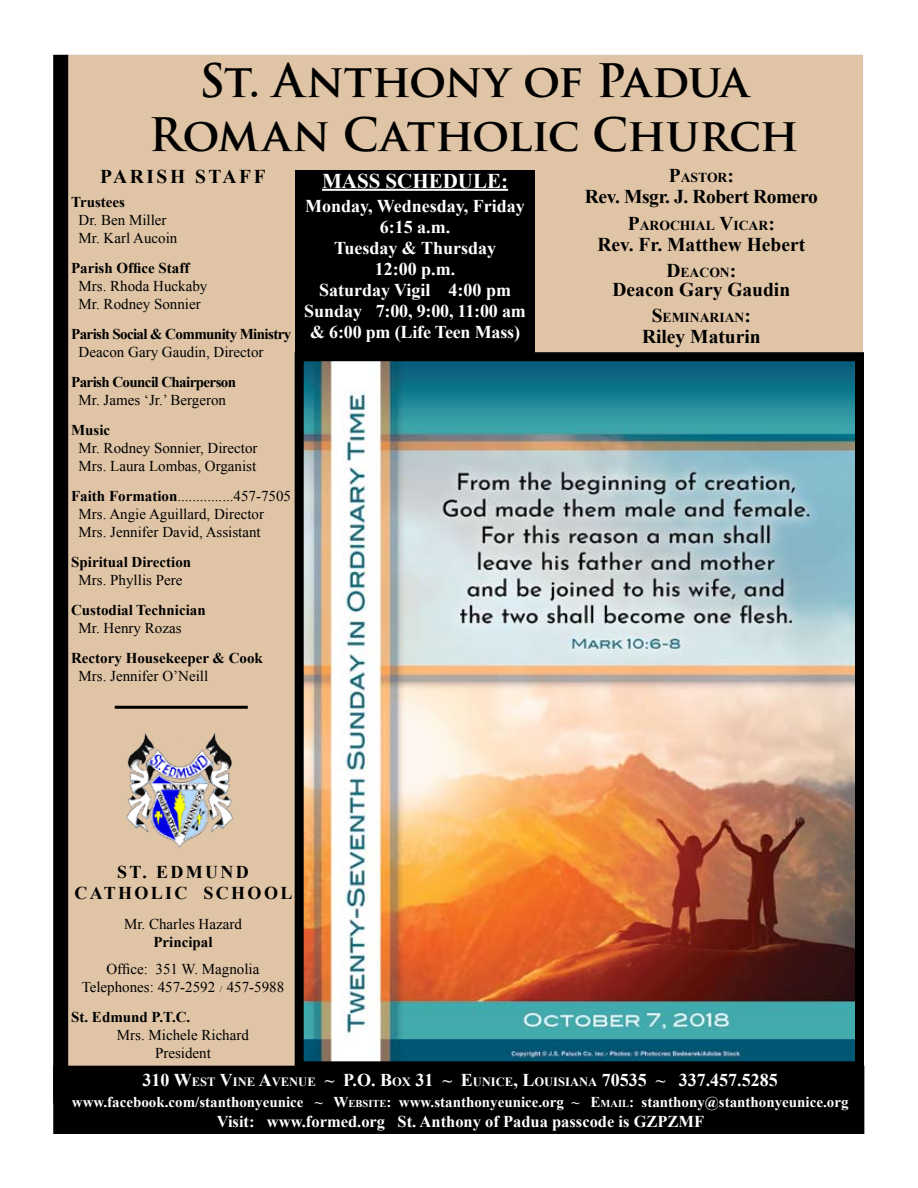
<style>
.page{position:relative;width:918px;height:1188px;background:#fff}
.page>*{position:absolute;margin:0;border:0;box-sizing:border-box;transform-origin:0 0}
.t1{font:700 45px/54px "Trajan Pro";letter-spacing:-.02em;color:#000;text-align:center}
.t2{font:700 21px "Times New Roman";color:#feffff}
.t3{font:700 19.5px "Times New Roman";color:#000}
.t4{font:700 19.5px "Times New Roman";letter-spacing:-.02em;color:#000}
.t5{font:700 19.5px "Times New Roman";letter-spacing:.13em;color:#000}
.t6{font:700 18px/21px "Times New Roman";color:#feffff;text-align:center}
.t7{font:700 18px "Times New Roman";color:#fefefc}
.t8{font:700 18px/21.6px "Times New Roman";letter-spacing:.13em;color:#000}
.t9{font:700 16.5px "Times New Roman";color:#fefefc}
.t10{font:15px/18px "Times New Roman";color:#000}
.t11{font:700 15px "Times New Roman";color:#000}
.t12{font:700 15px "Times New Roman";color:#fefefc}
.t13{font:700 15px "Times New Roman";letter-spacing:-.04em;color:#000}
.t14{font:700 13.65px "Times New Roman";color:#000}
.s1{font-size:19.5px}
.s2{font-weight:700}
.s3{font-size:9px}
.s4{font-size:12.6px}
.s5{font-style:inherit}
.s6{font-size:10.5px}
</style>
<div class="page">
<div style="left:64px;top:54px;width:799px;height:1016px;background:#dfc4a6;border:2px solid #fff"></div>
<div style="left:54px;top:56px;width:13px;height:1047px;background:#000"></div>
<div style="left:53px;top:55px;width:15px;height:1048px;border:2px solid #000"></div>
<div style="left:295px;top:170px;width:240px;height:183px;background:#000"></div>
<hr style="left:322px;top:189px;width:186px;height:2px;background:#feffff">
<div style="left:54px;top:1066px;width:810px;height:67px;background:#000"></div>
<div style="left:53px;top:1066px;width:811px;height:68px;border:2px solid #000"></div>
<img style="left:126px;top:732px;width:108px;height:116px">
<hr style="left:115px;top:706px;width:133px;height:3px;background:#000">
<img style="left:305px;top:362px;width:549px;height:698px">
<div style="left:295px;top:352px;width:569px;height:718px;border:9px solid #000"></div>
<h1 class="t1" style="left:149px;top:54px;width:652px">St. Anthony of Padua<br>Roman Catholic Church</h1>
<h2 class="t2" style="left:322px;top:166px;width:188px">Mass Schedule:</h2>
<p class="t6" style="left:304px;top:195px;width:223px">Monday, Wednesday, Friday<br>6:15 a.m.<br>Tuesday &amp; Thursday<br>12:00 p.m.<br>Saturday Vigil 4:00 pm<br>Sunday 7:00, 9:00, 11:00 am &amp; 6:00 pm (Life Teen Mass)</p>
<p class="t14" style="left:669px;top:168px;width:67px"><span class="s1">P</span>ASTOR<span class="s1">:</span></p>
<h3 class="t4" style="left:585px;top:183px;width:235px">Rev. Msgr. J. Robert Romero</h3>
<p class="t14" style="left:628px;top:216px;width:148px"><span class="s1">P</span>AROCHIAL <span class="s1">V</span>ICAR<span class="s1">:</span></p>
<h3 class="t3" style="left:598px;top:231px;width:209px">Rev. Fr. Matthew Hebert</h3>
<p class="t14" style="left:666px;top:263px;width:71px"><span class="s1">D</span>EACON<span class="s1">:</span></p>
<h3 class="t3" style="left:613px;top:276px;width:179px">Deacon Gary Gaudin</h3>
<p class="t14" style="left:652px;top:308px;width:101px"><span class="s1">S</span>EMINARIAN<span class="s1">:</span></p>
<h3 class="t3" style="left:642px;top:323px;width:120px">Riley Maturin</h3>
<h3 class="t5" style="left:100px;top:163px;width:153px">Parish Staff</h3>
<p class="t11" style="left:71px;top:192px;width:55px">Trustees</p>
<p class="t10" style="left:79px;top:211px;width:100px">Dr. Ben Miller<br>Mr. Karl Aucoin</p>
<p class="t11" style="left:71px;top:258px;width:120px">Parish Office Staff</p>
<p class="t10" style="left:79px;top:277px;width:130px">Mrs. Rhoda Huckaby<br>Mr. Rodney Sonnier</p>
<p class="t13" style="left:71px;top:324px;width:222px">Parish Social &amp; Community Ministry</p>
<p class="t10" style="left:79px;top:343px;width:186px">Deacon Gary Gaudin, Director</p>
<p class="t13" style="left:71px;top:372px;width:167px">Parish Council Chairperson</p>
<p class="t10" style="left:79px;top:391px;width:149px">Mr. James ‘Jr.’ Bergeron</p>
<p class="t11" style="left:71px;top:420px;width:41px">Music</p>
<p class="t10" style="left:79px;top:439px;width:180px">Mr. Rodney Sonnier, Director<br>Mrs. Laura Lombas, Organist</p>
<p class="t10" style="left:79px;top:487px;width:214px;text-indent:-8px"><span class="s2">Faith Formation</span>...............457-7505<br>Mrs. Angie Aguillard, Director<br>Mrs. Jennifer David, Assistant</p>
<p class="t11" style="left:71px;top:552px;width:122px">Spiritual Direction</p>
<p class="t10" style="left:79px;top:571px;width:105px">Mrs. Phyllis Pere</p>
<p class="t11" style="left:71px;top:600px;width:136px">Custodial Technician</p>
<p class="t10" style="left:79px;top:619px;width:104px">Mr. Henry Rozas</p>
<p class="t11" style="left:71px;top:648px;width:193px">Rectory Housekeeper &amp; Cook</p>
<p class="t10" style="left:79px;top:667px;width:131px">Mrs. Jennifer O’Neill</p>
<p class="t8" style="left:117px;top:860px;width:56px">St.Edm</p>
<p class="t8" style="left:75px;top:860px;width:219px;text-indent:131px">und<br>Catholic School</p>
<p class="t10" style="left:124px;top:915px;width:119px">Mr. Charles Hazard</p>
<p class="t11" style="left:153px;top:932px;width:61px">Principal</p>
<p class="t10" style="left:82px;top:960px;width:204px;text-align:center">Office: 351 W. Magnolia<br>Telephones: 457-2592 <span class="s3">/</span> 457-5988</p>
<p class="t11" style="left:71px;top:1007px;width:121px">St. Edmund P.T.C.</p>
<p class="t10" style="left:117px;top:1026px;width:134px;text-align:center">Mrs. Michele Richard<br>President</p>
<p class="t7" style="left:143px;top:1068px;width:637px">310 W<span class="s4">EST</span> V<span class="s4">INE</span> A<span class="s4">VENUE</span> ~ P.O. B<span class="s4">OX</span> 31 ~ E<span class="s4">UNICE</span>, L<span class="s4">OUISIANA</span> 70535 ~ 337.457.5285</p>
<p class="t12" style="left:72px;top:1092px;width:778px">www.facebook.com/stanthonyeunice <span class="s5">~ W</span><span class="s6">EBSITE</span><span class="s5">:</span> www.stanthonyeunice.org <span class="s5">~ E</span><span class="s6">MAIL</span><span class="s5">:</span> stanthony@stanthonyeunice.org</p>
<p class="t9" style="left:217px;top:1110px;width:489px">Visit: www.formed.org St. Anthony of Padua passcode is GZPZMF</p>
</div>
